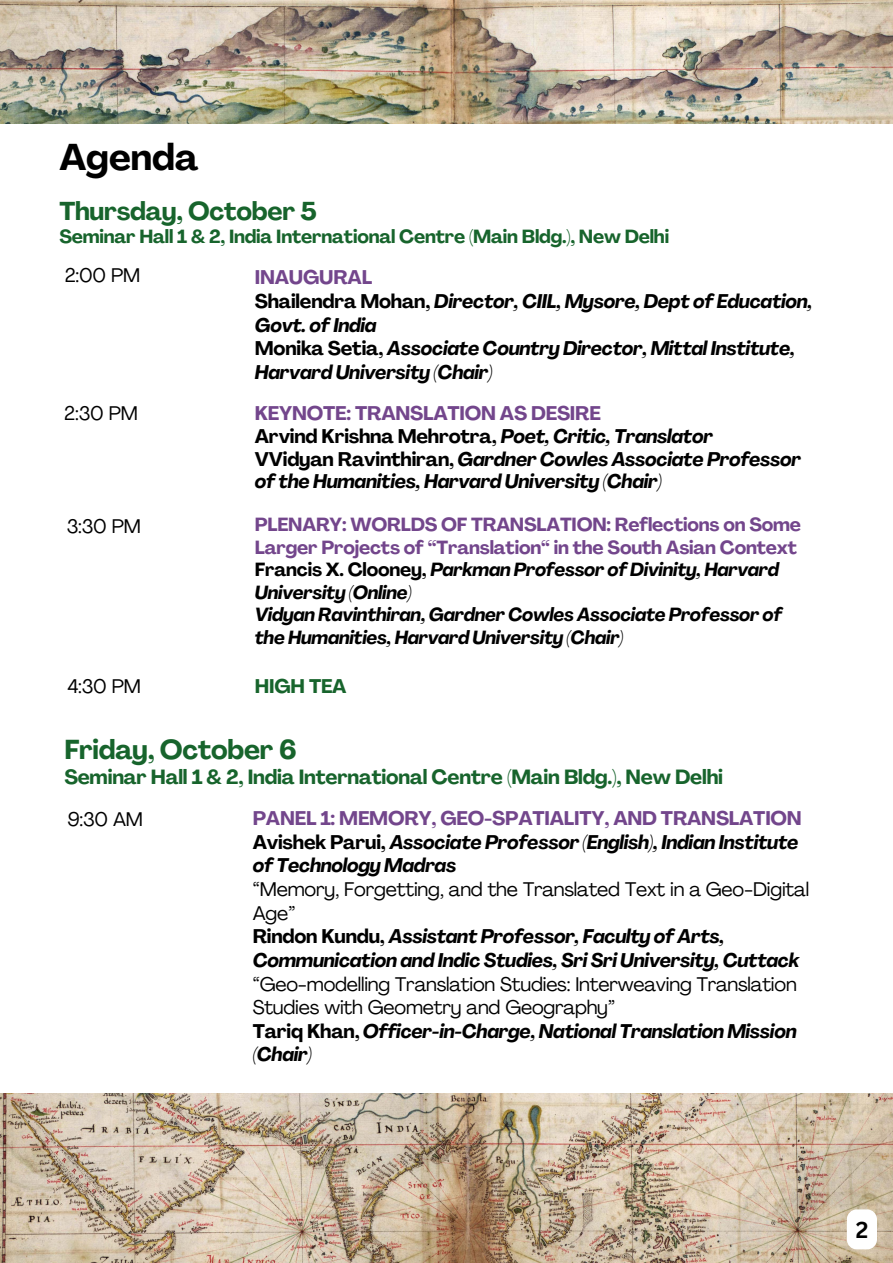
<style>
.page{position:relative;width:893px;height:1263px;background:#fff}
.page>*{position:absolute;margin:0;border:0;box-sizing:border-box;transform-origin:0 0}
.t1{font:700 36.75px "Agrandir";color:#000}
.t2{font:700 27px "Agrandir";letter-spacing:-.01em;color:#17642c}
.t3{font:700 25.5px "Agrandir";letter-spacing:-.01em;color:#17642c}
.t4{font:700 22.5px "Canva Sans";color:#000}
.t5{font:700 20.25px "Agrandir";letter-spacing:-.01em;color:#17642c}
.t6{font:italic 700 19.5px/23.6px "Agrandir";letter-spacing:-.01em;color:#000}
.t7{font:19.5px/23.6px "Agrandir";letter-spacing:-.01em;color:#000}
.t8{font:700 19.5px "Agrandir";letter-spacing:-.01em;color:#73468c}
.t9{font:700 19.5px "Agrandir";letter-spacing:-.01em;color:#000}
.t10{font:700 19.5px "Agrandir";letter-spacing:-.01em;color:#17642c}
.t11{font:italic 700 18.75px/22.5px "Agrandir";letter-spacing:-.01em;color:#000}
.t12{font:700 18.75px/22.5px "Agrandir";letter-spacing:-.01em;color:#73468c}
.t13{font:700 18.75px "Agrandir";letter-spacing:-.01em;color:#17642c}
.s1{font-style:normal}
.s2{font-style:italic}
</style>
<div class="page">
<img style="left:0;top:1094px;width:893px;height:169px">
<img style="left:0;top:0;width:893px;height:123px">
<div style="left:847px;top:1209px;width:30px;height:40px;background:#fff;border-radius:10px"></div>
<p class="t1" style="left:59px;top:142px;width:141px">Agenda</p>
<p class="t3" style="left:59px;top:201px;width:259px">Thursday, October 5</p>
<p class="t13" style="left:59px;top:229px;width:611px">Seminar Hall 1 &amp; 2, India International Centre (Main Bldg.), New Delhi</p>
<p class="t7" style="left:65px;top:265px;width:77px">2:00 PM</p>
<p class="t8" style="left:255px;top:270px;width:119px">INAUGURAL</p>
<p class="t6" style="left:255px;top:291px;width:559px"><span class="s1">Shailendra Mohan,</span> Director, CIIL, Mysore, Dept of Education,<br>Govt. of India</p>
<p class="t6" style="left:255px;top:339px;width:541px"><span class="s1">Monika Setia,</span> Associate Country Director, Mittal Institute,<br>Harvard University (Chair)</p>
<p class="t8" style="left:255px;top:405px;width:347px">KEYNOTE: TRANSLATION AS DESIRE</p>
<p class="t9" style="left:255px;top:429px;width:459px">Arvind Krishna Mehrotra, <span class="s2">Poet, Critic, Translator</span></p>
<p class="t6" style="left:255px;top:451px;width:548px;line-height:21.9px"><span class="s1">VVidyan Ravinthiran,</span> Gardner Cowles Associate Professor of the Humanities, Harvard University (Chair)</p>
<p class="t7" style="left:64px;top:403px;width:75px">2:30 PM</p>
<p class="t7" style="left:67px;top:516px;width:76px">3:30 PM</p>
<p class="t7" style="left:67px;top:677px;width:75px">4:30 PM</p>
<p class="t12" style="left:255px;top:515px;width:547px">PLENARY: WORLDS OF TRANSLATION: Reflections on Some<br>Larger Projects of “Translation“ in the South Asian Context</p>
<p class="t11" style="left:255px;top:560px;width:525px"><span class="s1">Francis X. Clooney,</span> Parkman Professor of Divinity, Harvard<br>University (Online)</p>
<p class="t11" style="left:255px;top:605px;width:529px">Vidyan Ravinthiran, Gardner Cowles Associate Professor of the Humanities, Harvard University (Chair)</p>
<p class="t10" style="left:255px;top:679px;width:93px">HIGH TEA</p>
<p class="t2" style="left:64px;top:739px;width:234px">Friday, October 6</p>
<p class="t5" style="left:64px;top:769px;width:660px">Seminar Hall 1 &amp; 2, India International Centre (Main Bldg.), New Delhi</p>
<p class="t8" style="left:253px;top:810px;width:550px">PANEL 1: MEMORY, GEO-SPATIALITY, AND TRANSLATION</p>
<p class="t6" style="left:253px;top:832px;width:547px"><span class="s1">Avishek Parui,</span> Associate Professor (English), Indian Institute of Technology Madras</p>
<p class="t7" style="left:253px;top:879px;width:558px">“Memory, Forgetting, and the Translated Text in a Geo-Digital<br>Age”</p>
<p class="t6" style="left:253px;top:927px;width:548px"><span class="s1">Rindon Kundu,</span> Assistant Professor, Faculty of Arts,<br>Communication and Indic Studies, Sri Sri University, Cuttack</p>
<p class="t7" style="left:253px;top:974px;width:545px">“Geo-modelling Translation Studies: Interweaving Translation<br>Studies with Geometry and Geography”</p>
<p class="t6" style="left:253px;top:1021px;width:545px"><span class="s1">Tariq Khan,</span> Officer-in-Charge, National Translation Mission (Chair)</p>
<p class="t7" style="left:67px;top:809px;width:77px">9:30 AM</p>
<p class="t4" style="left:855px;top:1214px;width:14px">2</p>
</div>
